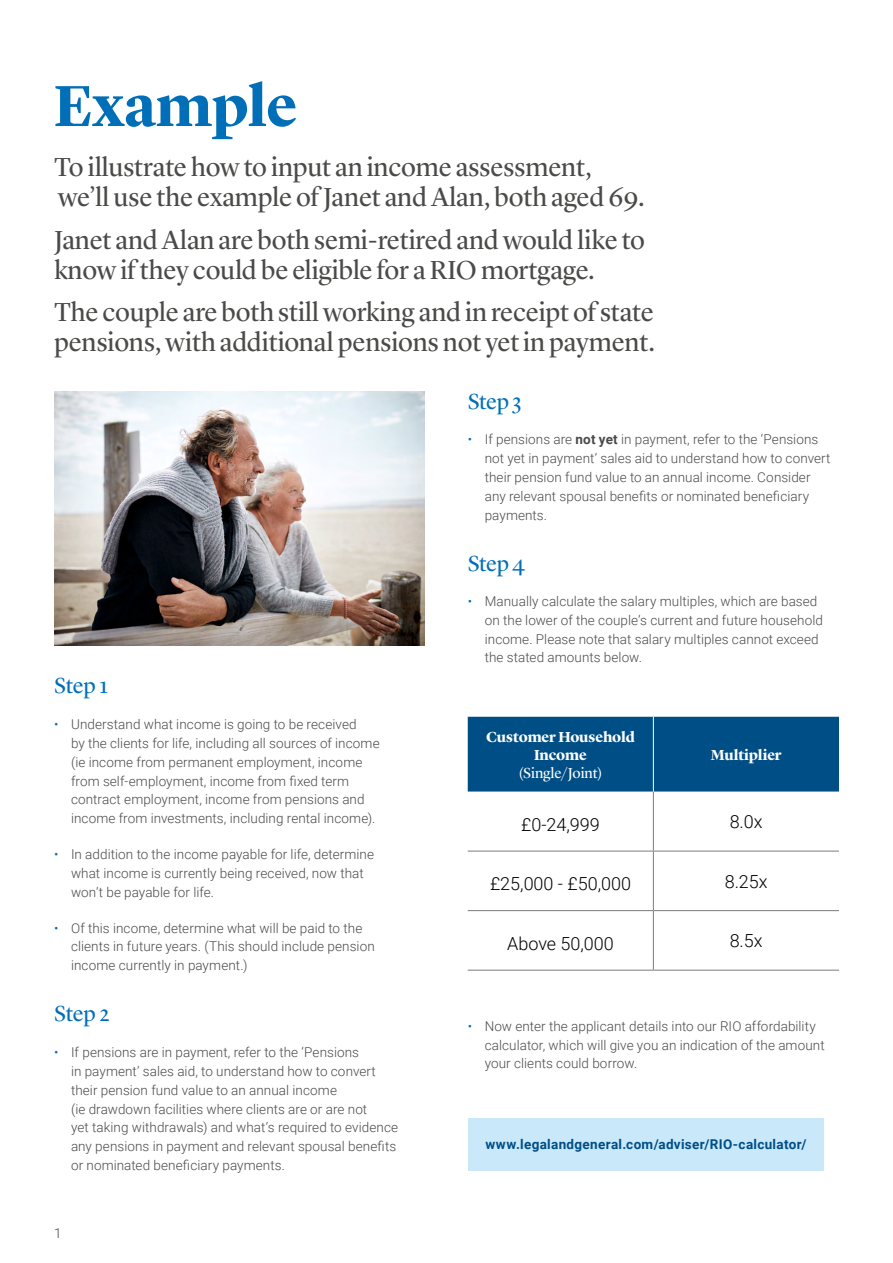
<style>
.page{position:relative;width:893px;height:1263px;background:#fff}
.page>*{position:absolute;margin:0;border:0;box-sizing:border-box;transform-origin:0 0}
.Headline_Primary_Lar{font:700 60px "Lyon Display";letter-spacing:-.01em;color:#006fb8}
.H4_Intro_Copy{font:27px/30px "Lyon Display";letter-spacing:-.005em;color:#4a4a49}
.Sub_Head_A5{font:22.5px "Lyon Display";letter-spacing:-.01em;color:#006fb8}
.t1{font:300 18px "Roboto";color:#000}
.t2{font:700 15px/18px "Lyon Display";letter-spacing:-.005em;color:#fff;text-align:center}
.Intermediate_Body_Bu{font:300 13.5px/18.9px "Roboto";letter-spacing:.005em;color:#4a4a49}
.Intermediate_Body_Bu-2{font:700 13.5px "Roboto";letter-spacing:.025em;color:#004e86}
.s1{color:#006fb8}
.s2{font-weight:700}
.s3{font-weight:400}
</style>
<div class="page">
<div style="left:468px;top:717px;width:371px;height:74px;background:#004e86"></div>
<hr style="left:468px;top:851px;width:185px;height:1px;background:#7c7b7b">
<hr style="left:653px;top:851px;width:186px;height:1px;background:#7c7b7b">
<hr style="left:468px;top:910px;width:185px;height:1px;background:#7c7b7b">
<hr style="left:653px;top:910px;width:186px;height:1px;background:#7c7b7b">
<hr style="left:468px;top:970px;width:185px;height:1px;background:#7c7b7b">
<hr style="left:653px;top:970px;width:186px;height:1px;background:#7c7b7b">
<hr style="left:653px;top:791px;width:1px;height:60px;background:#7c7b7b">
<hr style="left:653px;top:851px;width:1px;height:59px;background:#7c7b7b">
<hr style="left:653px;top:911px;width:1px;height:59px;background:#7c7b7b">
<hr style="left:653px;top:717px;width:1px;height:74px;background:#fff">
<img style="left:54px;top:391px;width:370px;height:254px">
<div style="left:468px;top:1118px;width:356px;height:52px;background:#c9e9fb"></div>
<p class="Headline_Primary_Lar" style="left:54px;top:61px;width:245px">Example</p>
<p class="H4_Intro_Copy" style="left:54px;top:150px;width:592px">To illustrate how to input an income assessment, we’ll use the example of Janet and Alan, both aged 69.</p>
<p class="H4_Intro_Copy" style="left:54px;top:223px;width:592px">Janet and Alan are both semi-retired and would like to know if they could be eligible for a RIO mortgage.</p>
<p class="H4_Intro_Copy" style="left:54px;top:295px;width:602px">The couple are both still working and in receipt of state pensions, with additional pensions not yet in payment.</p>
<p class="Sub_Head_A5" style="left:54px;top:669px;width:55px">Step 1</p>
<p class="Intermediate_Body_Bu" style="left:71px;top:714px;width:310px;text-indent:-17px"><span class="s1">•</span> Understand what income is going to be received<br>by the clients for life, including all sources of income (ie income from permanent employment, income from self-employment, income from fixed term contract employment, income from pensions and income from investments, including rental income).</p>
<p class="Intermediate_Body_Bu" style="left:71px;top:844px;width:305px;text-indent:-17px"><span class="s1">•</span> In addition to the income payable for life, determine what income is currently being received, now that won’t be payable for life.</p>
<p class="Intermediate_Body_Bu" style="left:71px;top:918px;width:305px;text-indent:-17px"><span class="s1">•</span> Of this income, determine what will be paid to the clients in future years. (This should include pension income currently in payment.)</p>
<p class="Sub_Head_A5" style="left:54px;top:997px;width:57px">Step 2</p>
<p class="Intermediate_Body_Bu" style="left:71px;top:1042px;width:329px;text-indent:-17px"><span class="s1">•</span> If pensions are in payment, refer to the ‘Pensions<br>in payment’ sales aid, to understand how to convert their pension fund value to an annual income<br>(ie drawdown facilities where clients are or are not<br>yet taking withdrawals) and what’s required to evidence any pensions in payment and relevant spousal benefits or nominated beneficiary payments.</p>
<p class="Intermediate_Body_Bu" style="left:54px;top:1223px;width:9px">1</p>
<p class="Sub_Head_A5" style="left:468px;top:384px;width:55px">Step 3</p>
<p class="Intermediate_Body_Bu" style="left:485px;top:430px;width:347px;text-indent:-17px"><span class="s1">•</span> If pensions are <span class="s2">not yet</span> in payment, refer to the ‘Pensions not yet in payment’ sales aid to understand how to convert their pension fund value to an annual income. Consider any relevant spousal benefits or nominated beneficiary payments.</p>
<p class="Sub_Head_A5" style="left:468px;top:546px;width:59px">Step 4</p>
<p class="Intermediate_Body_Bu" style="left:485px;top:592px;width:340px;text-indent:-17px"><span class="s1">•</span> Manually calculate the salary multiples, which are based on the lower of the couple’s current and future household income. Please note that salary multiples cannot exceed the stated amounts below.</p>
<p class="t2" style="left:486px;top:726px;width:150px">Customer Household<br>Income<br><span class="s3">(Single/Joint)</span></p>
<p class="t2" style="left:711px;top:744px;width:72px">Multiplier</p>
<p class="t1" style="left:521px;top:812px;width:80px">£0-24,999</p>
<p class="t1" style="left:730px;top:809px;width:34px">8.0x</p>
<p class="t1" style="left:490px;top:871px;width:143px">£25,000 - £50,000</p>
<p class="t1" style="left:725px;top:868px;width:44px">8.25x</p>
<p class="t1" style="left:507px;top:931px;width:108px">Above 50,000</p>
<p class="t1" style="left:730px;top:928px;width:34px">8.5x</p>
<p class="Intermediate_Body_Bu" style="left:485px;top:1016px;width:341px;text-indent:-17px"><span class="s1">•</span> Now enter the applicant details into our RIO affordability calculator, which will give you an indication of the amount your clients could borrow.</p>
<p class="Intermediate_Body_Bu-2" style="left:485px;top:1135px;width:323px">www.legalandgeneral.com/adviser/RIO-calculator/</p>
</div>
